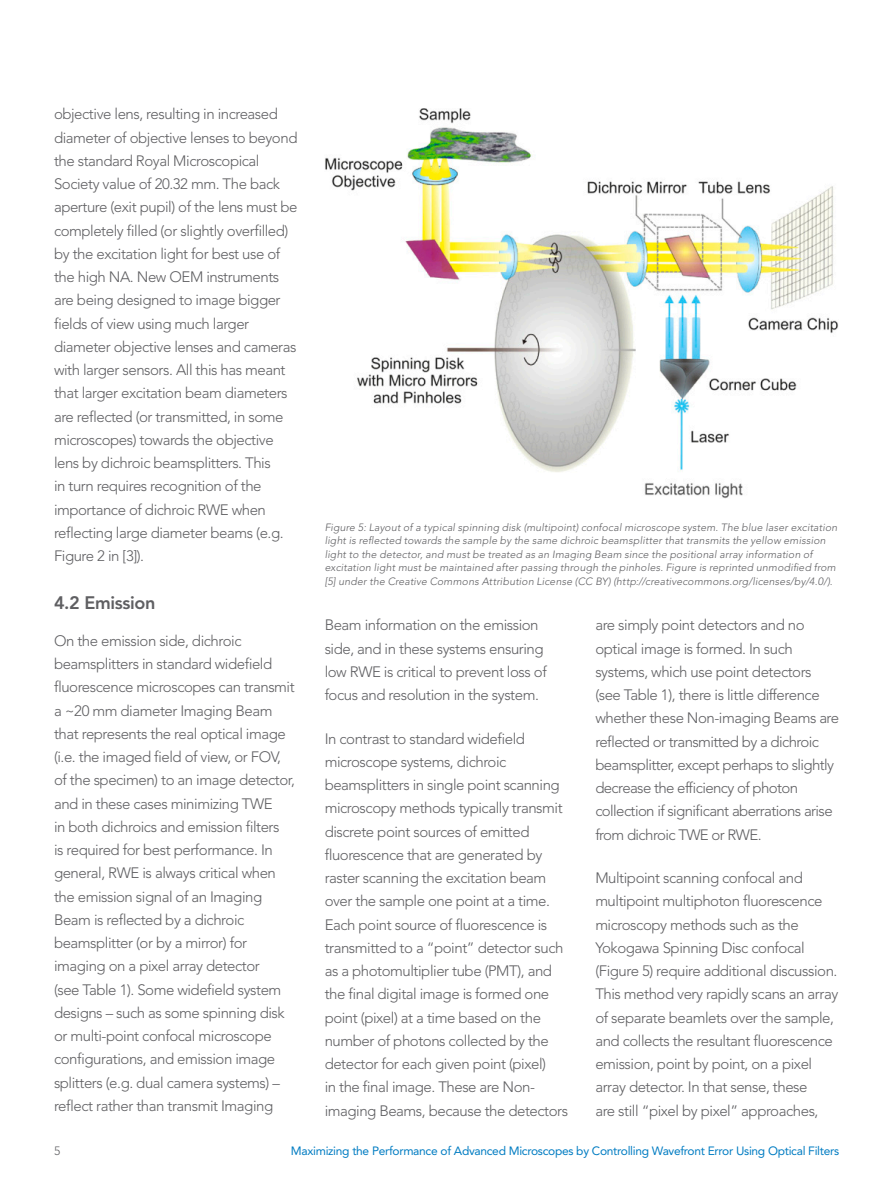
<style>
.page{position:relative;width:893px;height:1188px;background:#fff}
.page>*{position:absolute;margin:0;border:0;box-sizing:border-box;transform-origin:0 0}
.Gray_SubSub{font:800 18px "Avenir LT Std";letter-spacing:-.02em;color:#5f5f62}
.Content_Gray{font:300 15px/23.2px "Avenir LT Std";letter-spacing:-.03em;color:#5f5f62}
.t1{font:12px "Avenir LT Std";letter-spacing:-.025em;color:#007cc2}
.t2{font:300 12px "Avenir LT Std";color:#5f5f62}
.Caption_-_Italic{font:italic 300 10.5px/13.5px "Avenir LT Std";letter-spacing:.015em;color:#5f5f62}
</style>
<div class="page">
<img style="left:325px;top:108px;width:514px;height:391px">
<p class="Content_Gray" style="left:54px;top:103px;width:245px">objective lens, resulting in increased diameter of objective lenses to beyond the standard Royal Microscopical Society value of 20.32 mm. The back aperture (exit pupil) of the lens must be completely filled (or slightly overfilled) by the excitation light for best use of the high NA. New OEM instruments are being designed to image bigger fields of view using much larger diameter objective lenses and cameras with larger sensors. All this has meant that larger excitation beam diameters are reflected (or transmitted, in some microscopes) towards the objective lens by dichroic beamsplitters. This<br>in turn requires recognition of the importance of dichroic RWE when reflecting large diameter beams (e.g.<br>Figure 2 in [3]).</p>
<p class="Gray_SubSub" style="left:54px;top:592px;width:103px">4.2 Emission</p>
<p class="Content_Gray" style="left:54px;top:629px;width:243px">On the emission side, dichroic beamsplitters in standard widefield fluorescence microscopes can transmit a ~20 mm diameter Imaging Beam that represents the real optical image (i.e. the imaged field of view, or FOV, of the specimen) to an image detector, and in these cases minimizing TWE<br>in both dichroics and emission filters<br>is required for best performance. In general, RWE is always critical when the emission signal of an Imaging Beam is reflected by a dichroic beamsplitter (or by a mirror) for imaging on a pixel array detector<br>(see Table 1). Some widefield system designs – such as some spinning disk or multi-point confocal microscope configurations, and emission image splitters (e.g. dual camera systems) – reflect rather than transmit Imaging</p>
<p class="Caption_-_Italic" style="left:325px;top:521px;width:514px">Figure 5: Layout of a typical spinning disk (multipoint) confocal microscope system. The blue laser excitation light is reflected towards the sample by the same dichroic beamsplitter that transmits the yellow emission light to the detector, and must be treated as an Imaging Beam since the positional array information of excitation light must be maintained after passing through the pinholes. Figure is reprinted unmodified from [5] under the Creative Commons Attribution License (CC BY) (http://creativecommons.org/licenses/by/4.0/).</p>
<p class="Content_Gray" style="left:325px;top:614px;width:224px">Beam information on the emission side, and in these systems ensuring low RWE is critical to prevent loss of focus and resolution in the system.</p>
<p class="Content_Gray" style="left:325px;top:727px;width:245px">In contrast to standard widefield microscope systems, dichroic beamsplitters in single point scanning microscopy methods typically transmit discrete point sources of emitted fluorescence that are generated by raster scanning the excitation beam over the sample one point at a time.<br>Each point source of fluorescence is transmitted to a “point” detector such as a photomultiplier tube (PMT), and the final digital image is formed one point (pixel) at a time based on the number of photons collected by the detector for each given point (pixel)<br>in the final image. These are Non&shy;imaging Beams, because the detectors</p>
<p class="Content_Gray" style="left:595px;top:614px;width:245px">are simply point detectors and no optical image is formed. In such systems, which use point detectors (see Table 1), there is little difference whether these Non-imaging Beams are reflected or transmitted by a dichroic beamsplitter, except perhaps to slightly decrease the efficiency of photon collection if significant aberrations arise from dichroic TWE or RWE.</p>
<p class="Content_Gray" style="left:595px;top:866px;width:244px">Multipoint scanning confocal and multipoint multiphoton fluorescence microscopy methods such as the Yokogawa Spinning Disc confocal (Figure 5) require additional discussion.<br>This method very rapidly scans an array of separate beamlets over the sample, and collects the resultant fluorescence emission, point by point, on a pixel array detector. In that sense, these<br>are still “pixel by pixel” approaches,</p>
<p class="t2" style="left:54px;top:1144px;width:8px">5</p>
<p class="t1" style="left:291px;top:1144px;width:550px">Maximizing the Performance of Advanced Microscopes by Controlling Wavefront Error Using Optical Filters</p>
</div>
